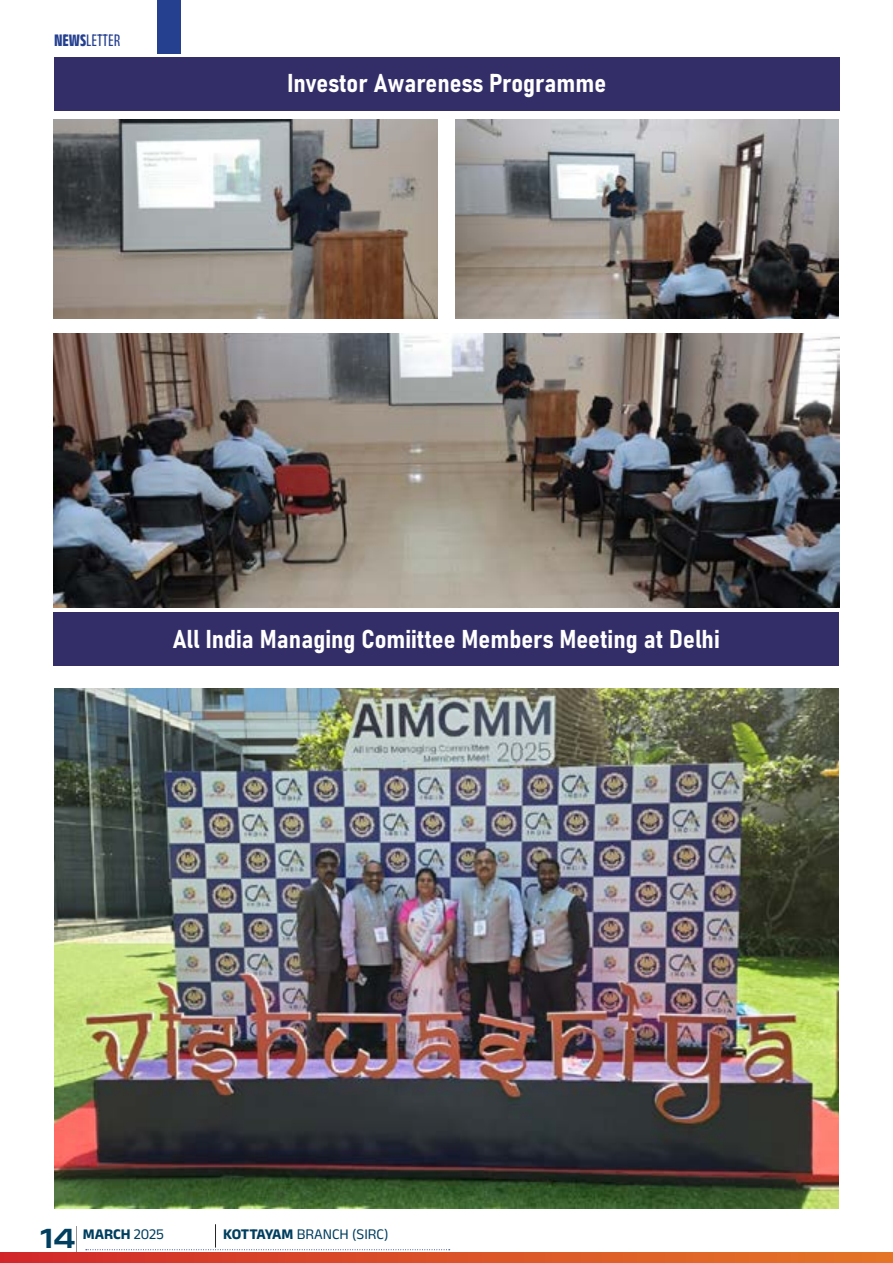
<style>
.page{position:relative;width:893px;height:1263px;background:#fff}
.page>*{position:absolute;margin:0;border:0;box-sizing:border-box;transform-origin:0 0}
.t1{font:600 30px "Anek Malayalam Expanded";color:#003f5f}
.t2{font:25.5px "Bahnschrift";color:#fff}
.t3{font:18px "Anek Malayalam Condensed";color:#25408f}
.t4{font:15px "Anek Devanagari";color:#003f5f}
.t5{font:500 15px "Anek Devanagari";color:#003f5f}
.s1{font-weight:700}
.s2{font-weight:400}
.s3{font-weight:500}
</style>
<div class="page">
<svg style="left:76px;top:1226px;width:1px;height:26px"></svg>
<svg style="left:86px;top:1224px;width:364px;height:26px"></svg>
<svg style="left:0;top:1252px;width:893px;height:11px;background:#da5028"></svg>
<div style="left:157px;top:0;width:24px;height:54px;background:#25408f"></div>
<img style="left:455px;top:119px;width:384px;height:200px">
<img style="left:53px;top:119px;width:384px;height:200px">
<img style="left:53px;top:334px;width:787px;height:274px">
<div style="left:54px;top:57px;width:786px;height:54px;background:#332e68"></div>
<div style="left:53px;top:612px;width:786px;height:54px;background:#332e68"></div>
<img style="left:54px;top:689px;width:785px;height:520px">
<p class="t3" style="left:54px;top:29px;width:68px"><span class="s1">NEWS</span>LETTER</p>
<p class="t2" style="left:287px;top:64px;width:320px">Investor Awareness Programme</p>
<p class="t2" style="left:173px;top:619px;width:549px">All India Managing Comiittee Members Meeting at Delhi</p>
<p class="t1" style="left:40px;top:1221px;width:37px">14</p>
<p class="t5" style="left:83px;top:1225px;width:83px">MARCH <span class="s2">2025</span></p>
<p class="t4" style="left:223px;top:1225px;width:167px"><span class="s3">KOTTAYAM</span> BRANCH (SIRC)</p>
</div>
